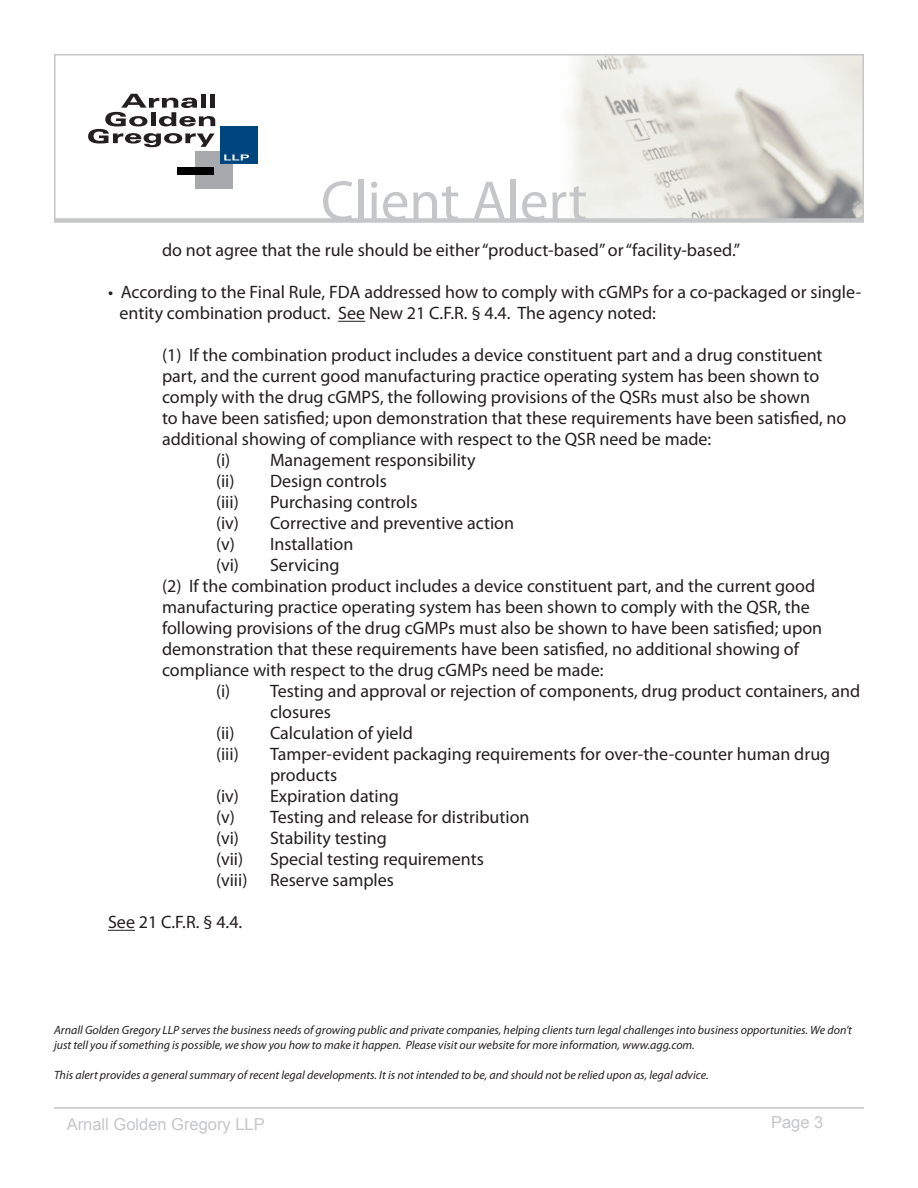
<style>
.page{position:relative;width:918px;height:1188px;background:#fff}
.page>*{position:absolute;margin:0;border:0;box-sizing:border-box;transform-origin:0 0}
.t1{font:57px "Myriad Pro";color:#c5c6c8}
.t2{font:18px/21px "Myriad Pro";color:#231f20}
.t3{font:16.5px "Arial";color:#c5c6c8}
.t4{font:italic 12px/15px "Myriad Pro";color:#231f20}
</style>
<div class="page">
<hr style="left:54px;top:1107px;width:810px;height:2px;background:#c5c6c8">
<div style="left:54px;top:218px;width:810px;height:5px;background:#d3d4d5"></div>
<svg style="left:54px;top:54px;width:810px;height:168px"></svg>
<svg style="left:338px;top:321px;width:27px;height:1px"></svg>
<svg style="left:108px;top:930px;width:27px;height:1px"></svg>
<p class="t1" style="left:321px;top:166px;width:268px">Client Alert</p>
<p class="t2" style="left:162px;top:240px;width:580px">do not agree that the rule should be either “product-based” or “facility-based.”</p>
<p class="t2" style="left:119px;top:282px;width:743px;text-indent:-11px">• According to the Final Rule, FDA addressed how to comply with cGMPs for a co-packaged or single&shy;entity combination product. See New 21 C.F.R. § 4.4. The agency noted:</p>
<p class="t2" style="left:162px;top:345px;width:686px">(1) If the combination product includes a device constituent part and a drug constituent part, and the current good manufacturing practice operating system has been shown to comply with the drug cGMPS, the following provisions of the QSRs must also be shown<br>to have been satisfied; upon demonstration that these requirements have been satisfied, no additional showing of compliance with respect to the QSR need be made:</p>
<p class="t2" style="left:216px;top:450px;width:261px">(i) Management responsibility</p>
<p class="t2" style="left:216px;top:471px;width:172px">(ii) Design controls</p>
<p class="t2" style="left:216px;top:492px;width:24px">(iii)</p>
<p class="t2" style="left:270px;top:492px;width:149px">Purchasing controls</p>
<p class="t2" style="left:216px;top:513px;width:300px">(iv) Corrective and preventive action</p>
<p class="t2" style="left:216px;top:534px;width:139px">(v) Installation</p>
<p class="t2" style="left:216px;top:555px;width:125px">(vi) Servicing</p>
<p class="t2" style="left:162px;top:576px;width:662px">(2) If the combination product includes a device constituent part, and the current good manufacturing practice operating system has been shown to comply with the QSR, the following provisions of the drug cGMPs must also be shown to have been satisfied; upon demonstration that these requirements have been satisfied, no additional showing of compliance with respect to the drug cGMPs need be made:</p>
<p class="t2" style="left:270px;top:681px;width:592px;text-indent:-54px">(i) Testing and approval or rejection of components, drug product containers, and closures</p>
<p class="t2" style="left:216px;top:723px;width:198px">(ii) Calculation of yield</p>
<p class="t2" style="left:216px;top:744px;width:24px">(iii)</p>
<p class="t2" style="left:270px;top:744px;width:562px">Tamper-evident packaging requirements for over-the-counter human drug products</p>
<p class="t2" style="left:216px;top:786px;width:184px">(iv) Expiration dating</p>
<p class="t2" style="left:216px;top:807px;width:315px">(v) Testing and release for distribution</p>
<p class="t2" style="left:216px;top:828px;width:172px">(vi) Stability testing</p>
<p class="t2" style="left:216px;top:849px;width:29px">(vii)</p>
<p class="t2" style="left:270px;top:849px;width:215px">Special testing requirements</p>
<p class="t2" style="left:216px;top:870px;width:180px">(viii) Reserve samples</p>
<p class="t2" style="left:108px;top:912px;width:136px">See 21 C.F.R. § 4.4.</p>
<p class="t4" style="left:54px;top:1022px;width:800px">Arnall Golden Gregory LLP serves the business needs of growing public and private companies, helping clients turn legal challenges into business opportunities. We don’t just tell you if something is possible, we show you how to make it happen. Please visit our website for more information, www.agg.com.</p>
<p class="t4" style="left:54px;top:1067px;width:656px">This alert provides a general summary of recent legal developments. It is not intended to be, and should not be relied upon as, legal advice.</p>
<p class="t3" style="left:67px;top:1114px;width:200px">Arnall Golden Gregory LLP</p>
<p class="t3" style="left:771px;top:1111px;width:54px">Page 3</p>
</div>
